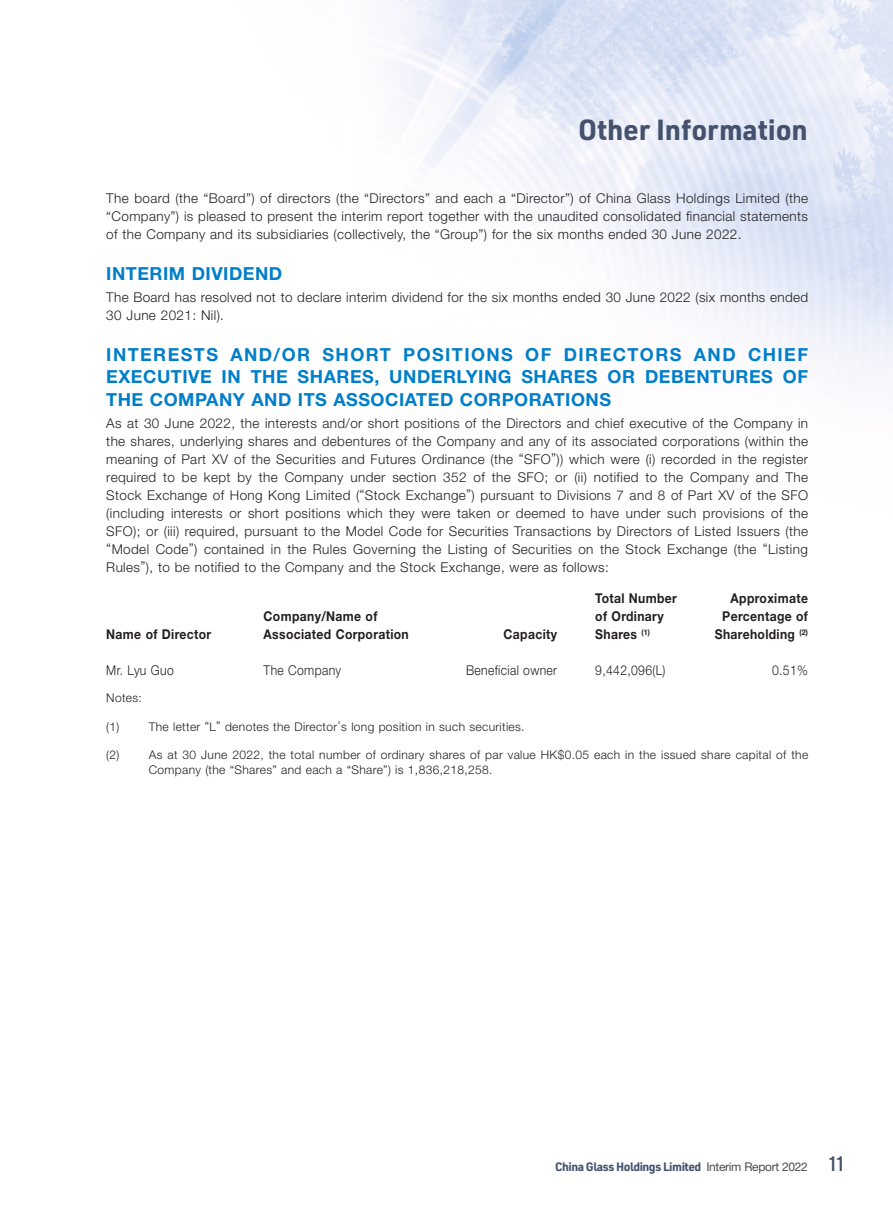
<style>
.page{position:relative;width:893px;height:1212px;background:#fff}
.page>*{position:absolute;margin:0;border:0;box-sizing:border-box;transform-origin:0 0}
.t1{font:700 28.5px "URWDIN";letter-spacing:-.005em;color:#45526e}
.Heading_1{font:700 18px/22.5px "Helvetica Neue LT Std";letter-spacing:.03em;color:#007eca;text-align:justify}
.Body_Text{font:300 13.5px/18px "Helvetica Neue LT Std";letter-spacing:.03em;color:#231f20;text-align:justify}
.Body_Text-2{font:700 13.5px "Helvetica Neue LT Std";letter-spacing:.03em;color:#231f20;scale:.9 1}
.Body_Text-3{font:300 13.5px "Helvetica Neue LT Std";letter-spacing:.03em;color:#231f20;scale:.9 1}
.Notes{font:300 12px/15px "Helvetica Neue LT Std";letter-spacing:.03em;color:#231f20}
.t2{font:700 12px "URWDIN";letter-spacing:-.04em;color:#45526e}
.s1{font-family:"Helvetica Neue LT Std";font-weight:400;color:#4b4c4d}
.s2{font-family:"Interstate";font-weight:400;font-size:21px}
</style>
<div class="page">
<img style="left:393px;top:0;width:500px;height:376px">
<h1 class="t1" style="left:578px;top:110px;width:231px">Other Information</h1>
<p class="Body_Text" style="left:106px;top:189px;width:703px">The board (the “Board”) of directors (the “Directors” and each a “Director”) of China Glass Holdings Limited (the “Company”) is pleased to present the interim report together with the unaudited consolidated financial statements of the Company and its subsidiaries (collectively, the “Group”) for the six months ended 30 June 2022.</p>
<p class="Heading_1" style="left:106px;top:262px;width:177px">INTERIM DIVIDEND</p>
<p class="Body_Text" style="left:106px;top:288px;width:703px">The Board has resolved not to declare interim dividend for the six months ended 30 June 2022 (six months ended<br>30 June 2021: Nil).</p>
<p class="Heading_1" style="left:106px;top:342px;width:703px">INTERESTS AND/OR SHORT POSITIONS OF DIRECTORS AND CHIEF EXECUTIVE IN THE SHARES, UNDERLYING SHARES OR DEBENTURES OF THE COMPANY AND ITS ASSOCIATED CORPORATIONS</p>
<p class="Body_Text" style="left:106px;top:414px;width:703px">As at 30 June 2022, the interests and/or short positions of the Directors and chief executive of the Company in the shares, underlying shares and debentures of the Company and any of its associated corporations (within the meaning of Part XV of the Securities and Futures Ordinance (the “SFO”)) which were (i) recorded in the register required to be kept by the Company under section 352 of the SFO; or (ii) notified to the Company and The Stock Exchange of Hong Kong Limited (“Stock Exchange”) pursuant to Divisions 7 and 8 of Part XV of the SFO (including interests or short positions which they were taken or deemed to have under such provisions of the SFO); or (iii) required, pursuant to the Model Code for Securities Transactions by Directors of Listed Issuers (the “Model Code”) contained in the Rules Governing the Listing of Securities on the Stock Exchange (the “Listing Rules”), to be notified to the Company and the Stock Exchange, were as follows:</p>
<p class="Body_Text-2" style="left:106px;top:626px;width:118px">Name of Director</p>
<p class="Body_Text-2" style="left:264px;top:608px;width:128px">Company/Name of</p>
<p class="Body_Text-2" style="left:264px;top:626px;width:163px">Associated Corporation</p>
<p class="Body_Text-2" style="left:504px;top:626px;width:61px">Capacity</p>
<p class="Body_Text-2" style="left:595px;top:590px;width:92px">Total Number</p>
<p class="Body_Text-2" style="left:595px;top:608px;width:77px">of Ordinary</p>
<p class="Body_Text-2" style="left:595px;top:626px;width:62px">Shares <sup>(1)</sup></p>
<p class="Body_Text-2" style="left:731px;top:590px;width:87px">Approximate</p>
<p class="Body_Text-2" style="left:722px;top:608px;width:97px">Percentage of</p>
<p class="Body_Text-2" style="left:715px;top:626px;width:105px">Shareholding <sup>(2)</sup></p>
<p class="Body_Text-3" style="left:106px;top:662px;width:77px">Mr. Lyu Guo</p>
<p class="Body_Text-3" style="left:264px;top:662px;width:88px">The Company</p>
<p class="Body_Text-3" style="left:466px;top:662px;width:103px">Beneficial owner</p>
<p class="Body_Text-3" style="left:595px;top:662px;width:79px">9,442,096(L)</p>
<p class="Body_Text-3" style="left:772px;top:662px;width:41px">0.51%</p>
<p class="Notes" style="left:106px;top:690px;width:37px">Notes:</p>
<p class="Notes" style="left:106px;top:719px;width:15px">(1)</p>
<p class="Notes" style="left:149px;top:719px;width:377px">The letter “L” denotes the Director’s long position in such securities.</p>
<p class="Notes" style="left:106px;top:747px;width:15px">(2)</p>
<p class="Notes" style="left:149px;top:747px;width:661px">As at 30 June 2022, the total number of ordinary shares of par value HK$0.05 each in the issued share capital of the<br>Company (the “Shares” and each a “Share”) is 1,836,218,258.</p>
<p class="t2" style="left:555px;top:1159px;width:290px">China Glass Holdings Limited <span class="s1">Interim Report 2022</span> <span class="s2">11</span></p>
</div>
